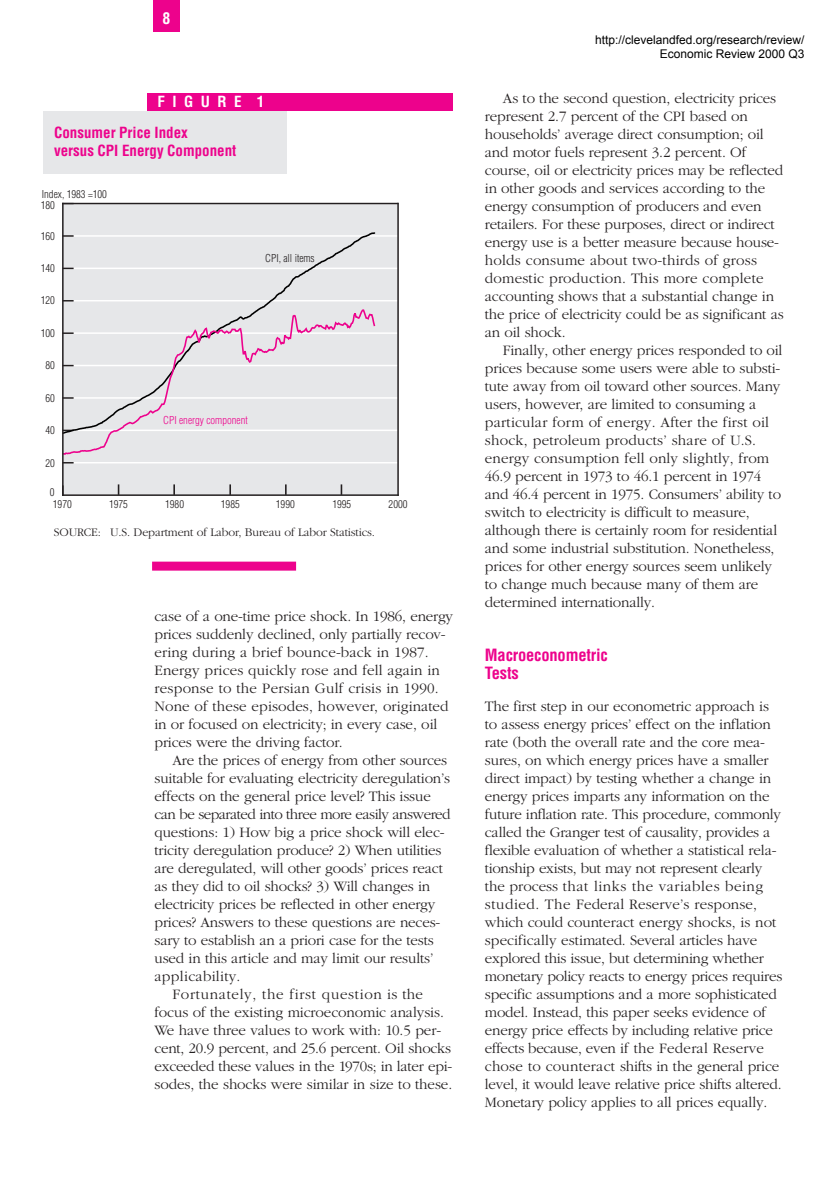
<style>
.page{position:relative;width:837px;height:1188px;background:#fff}
.page>*{position:absolute;margin:0;border:0;box-sizing:border-box;transform-origin:0 0}
.t1{font:700 condensed 16.5px/18px "Helvetica";letter-spacing:-.01em;color:#ed028c}
.t2{font:700 condensed 15.75px "Helvetica";color:#fff}
.t3{font:300 15px/18px "Garamond";letter-spacing:-.01em;color:#231f20}
.t4{font:700 condensed 15px/18px "Helvetica";color:#ed028c}
.t5{font:300 15px "Garamond";letter-spacing:-.035em;color:#231f20}
.t6{font:300 15px "Garamond";letter-spacing:.045em;color:#231f20}
.t7{font:300 15px "Garamond";letter-spacing:.02em;color:#231f20}
.t8{font:700 condensed 15px "Helvetica";letter-spacing:.5em;color:#fff}
.t9{font:12px/13.6px "Arial";color:#000;text-align:right}
.t10{font:300 12px "Garamond";letter-spacing:-.01em;color:#231f20}
.t11{font:300 condensed 10.65px "Helvetica";color:#231f20}
.t12{font:300 condensed 10.65px "Helvetica";color:#ed028c}
</style>
<div class="page">
<div style="left:153px;top:0;width:27px;height:32px;background:#ed028c"></div>
<div style="left:147px;top:93px;width:306px;height:18px;background:#ed028c"></div>
<div style="left:44px;top:111px;width:243px;height:63px;background:#e6e7e9"></div>
<div style="left:63px;top:204px;width:335px;height:291px;background:#e6e7e9"></div>
<hr style="left:62px;top:494px;width:337px;height:2px;background:#231f20">
<hr style="left:62px;top:462px;width:337px;height:1px;background:#fff">
<svg style="left:64px;top:462px;width:10px;height:2px"></svg>
<hr style="left:62px;top:430px;width:337px;height:1px;background:#fff">
<hr style="left:62px;top:397px;width:337px;height:2px;background:#fff">
<hr style="left:62px;top:365px;width:337px;height:1px;background:#fff">
<hr style="left:62px;top:332px;width:337px;height:2px;background:#fff">
<hr style="left:62px;top:300px;width:337px;height:1px;background:#fff">
<hr style="left:62px;top:268px;width:337px;height:1px;background:#fff">
<hr style="left:62px;top:235px;width:337px;height:2px;background:#fff">
<hr style="left:62px;top:203px;width:336px;height:1px;background:#231f20">
<hr style="left:397px;top:203px;width:2px;height:293px;background:#231f20">
<svg style="left:173px;top:484px;width:2px;height:11px"></svg>
<svg style="left:229px;top:484px;width:2px;height:11px"></svg>
<svg style="left:285px;top:484px;width:2px;height:11px"></svg>
<svg style="left:64px;top:232px;width:312px;height:223px"></svg>
<hr style="left:62px;top:203px;width:2px;height:293px;background:#231f20">
<div style="left:152px;top:562px;width:144px;height:9px;background:#ed028c"></div>
<p class="t2" style="left:163px;top:12px;width:9px">8</p>
<p class="t8" style="left:158px;top:96px;width:108px">FIGURE 1</p>
<p class="t4" style="left:54px;top:124px;width:184px">Consumer Price Index<br>versus CPI Energy Component</p>
<p class="t11" style="left:42px;top:190px;width:67px">Index, 1983 =100</p>
<p class="t11" style="left:41px;top:201px;width:16px">180</p>
<p class="t11" style="left:41px;top:232px;width:16px">160</p>
<p class="t11" style="left:41px;top:264px;width:16px">140</p>
<p class="t11" style="left:41px;top:296px;width:16px">120</p>
<p class="t11" style="left:41px;top:329px;width:16px">100</p>
<p class="t11" style="left:45px;top:361px;width:11px">80</p>
<p class="t11" style="left:45px;top:394px;width:11px">60</p>
<p class="t11" style="left:45px;top:426px;width:11px">40</p>
<p class="t11" style="left:45px;top:459px;width:11px">20</p>
<p class="t11" style="left:50px;top:488px;width:6px">0</p>
<p class="t11" style="left:265px;top:254px;width:51px">CPI, all items</p>
<p class="t12" style="left:163px;top:416px;width:86px">CPI energy component</p>
<p class="t11" style="left:53px;top:500px;width:20px">1970</p>
<p class="t11" style="left:109px;top:500px;width:20px">1975</p>
<p class="t11" style="left:165px;top:500px;width:20px">1980</p>
<p class="t11" style="left:221px;top:500px;width:20px">1985</p>
<p class="t11" style="left:276px;top:500px;width:20px">1990</p>
<p class="t11" style="left:332px;top:500px;width:20px">1995</p>
<p class="t11" style="left:389px;top:500px;width:20px">2000</p>
<p class="t10" style="left:54px;top:528px;width:323px">SOURCE: U.S. Department of Labor, Bureau of Labor Statistics.</p>
<p class="t3" style="left:154px;top:608px;width:300px">case of a one-time price shock. In 1986, energy prices suddenly declined, only partially recov&shy;ering during a brief bounce-back in 1987.<br>Energy prices quickly rose and fell again in response to the Persian Gulf crisis in 1990.<br>None of these episodes, however, originated in or focused on electricity; in every case, oil prices were the driving factor.</p>
<p class="t3" style="left:172px;top:752px;width:276px">Are the prices of energy from other sources</p>
<p class="t3" style="left:154px;top:770px;width:297px">suitable for evaluating electricity deregulation’s</p>
<p class="t3" style="left:154px;top:788px;width:278px">effects on the general price level? This issue</p>
<p class="t5" style="left:154px;top:808px;width:298px">can be separated into three more easily answered</p>
<p class="t3" style="left:154px;top:824px;width:292px">questions: 1) How big a price shock will elec-</p>
<p class="t3" style="left:154px;top:842px;width:289px">tricity deregulation produce? 2) When utilities</p>
<p class="t3" style="left:154px;top:860px;width:290px">are deregulated, will other goods’ prices react</p>
<p class="t3" style="left:154px;top:878px;width:277px">as they did to oil shocks? 3) Will changes in</p>
<p class="t3" style="left:154px;top:896px;width:282px">electricity prices be reflected in other energy</p>
<p class="t3" style="left:154px;top:914px;width:287px">prices? Answers to these questions are neces-</p>
<p class="t3" style="left:154px;top:932px;width:281px">sary to establish an a priori case for the tests</p>
<p class="t3" style="left:154px;top:950px;width:280px">used in this article and may limit our results’</p>
<p class="t7" style="left:154px;top:970px;width:88px">applicability.</p>
<p class="t6" style="left:172px;top:988px;width:252px">Fortunately, the first question is the</p>
<p class="t3" style="left:154px;top:1004px;width:291px">focus of the existing microeconomic analysis.</p>
<p class="t3" style="left:154px;top:1022px;width:288px">We have three values to work with: 10.5 per-</p>
<p class="t3" style="left:154px;top:1040px;width:298px">cent, 20.9 percent, and 25.6 percent. Oil shocks</p>
<p class="t3" style="left:154px;top:1058px;width:299px">exceeded these values in the 1970s; in later epi-</p>
<p class="t3" style="left:154px;top:1076px;width:299px">sodes, the shocks were similar in size to these.</p>
<p class="t9" style="left:595px;top:34px;width:211px">http://clevelandfed.org/research/review/<br>Economic Review 2000 Q3</p>
<p class="t3" style="left:485px;top:90px;width:300px;text-indent:18px">As to the second question, electricity prices represent 2.7 percent of the CPI based on households’ average direct consumption; oil and motor fuels represent 3.2 percent. Of course, oil or electricity prices may be reflected in other goods and services according to the energy consumption of producers and even retailers. For these purposes, direct or indirect energy use is a better measure because house&shy;holds consume about two-thirds of gross domestic production. This more complete accounting shows that a substantial change in the price of electricity could be as significant as an oil shock.</p>
<p class="t3" style="left:485px;top:342px;width:299px;text-indent:18px">Finally, other energy prices responded to oil prices because some users were able to substi&shy;tute away from oil toward other sources. Many users, however, are limited to consuming a particular form of energy. After the first oil shock, petroleum products’ share of U.S. energy consumption fell only slightly, from 46.9 percent in 1973 to 46.1 percent in 1974 and 46.4 percent in 1975. Consumers’ ability to switch to electricity is difficult to measure, although there is certainly room for residential and some industrial substitution. Nonetheless, prices for other energy sources seem unlikely to change much because many of them are determined internationally.</p>
<p class="t1" style="left:485px;top:647px;width:125px">Macroeconometric<br>Tests</p>
<p class="t3" style="left:485px;top:698px;width:299px">The first step in our econometric approach is to assess energy prices’ effect on the inflation rate (both the overall rate and the core mea&shy;sures, on which energy prices have a smaller direct impact) by testing whether a change in energy prices imparts any information on the future inflation rate. This procedure, commonly called the Granger test of causality, provides a flexible evaluation of whether a statistical rela&shy;tionship exists, but may not represent clearly the process that links the variables being studied. The Federal Reserve’s response, which could counteract energy shocks, is not specifically estimated. Several articles have explored this issue, but determining whether monetary policy reacts to energy prices requires specific assumptions and a more sophisticated model. Instead, this paper seeks evidence of energy price effects by including relative price effects because, even if the Federal Reserve chose to counteract shifts in the general price level, it would leave relative price shifts altered.<br>Monetary policy applies to all prices equally.</p>
</div>
